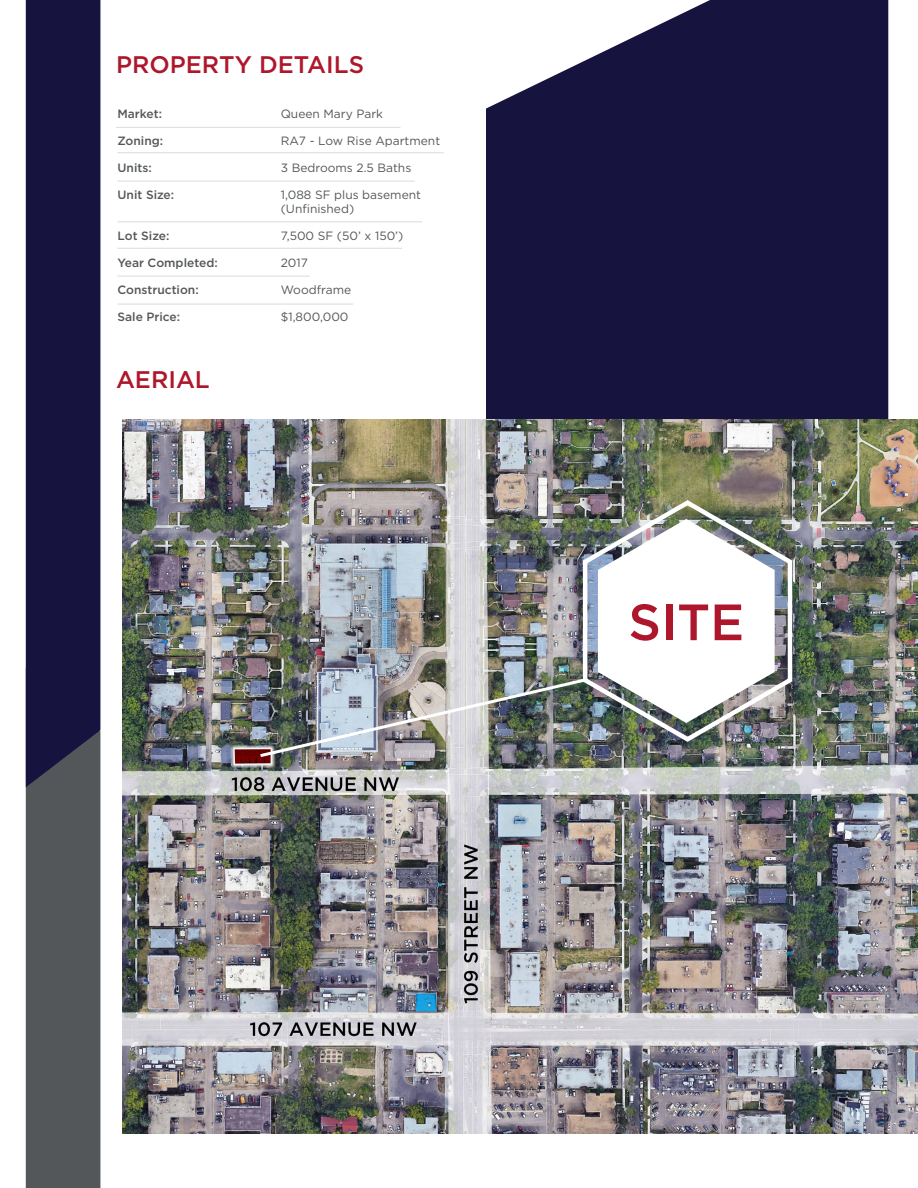
<style>
.page{position:relative;width:918px;height:1188px;background:#fff}
.page>*{position:absolute;margin:0;border:0;box-sizing:border-box;transform-origin:0 0}
.t1{font:500 51px "Gotham";color:#ae172b}
.t2{font:500 24px "Gotham";color:#ae172b}
.t3{font:12px/14.4px "Gotham";color:#54575a}
.Body_Text{font:500 12px "Gotham";color:#54575a}
</style>
<div class="page">
<svg style="left:486px;top:0;width:402px;height:419px;background:#28244d"></svg>
<div style="left:26px;top:0;width:74px;height:667px;background:#17133f"></div>
<svg style="left:26px;top:667px;width:74px;height:521px;background:#494b55"></svg>
<hr style="left:118px;top:152px;width:326px;height:1px;background:#dcdbdc">
<hr style="left:116px;top:127px;width:284px;height:1px;background:#dcdbdc">
<hr style="left:118px;top:181px;width:297px;height:1px;background:#dcdbdc">
<hr style="left:118px;top:222px;width:304px;height:1px;background:#dcdbdc">
<hr style="left:118px;top:248px;width:284px;height:1px;background:#dcdbdc">
<hr style="left:118px;top:276px;width:192px;height:1px;background:#dcdbdc">
<hr style="left:118px;top:304px;width:235px;height:1px;background:#dcdbdc">
<img style="left:122px;top:419px;width:796px;height:715px">
<img style="left:257px;top:676px;width:333px;height:83px">
<img style="left:581px;top:498px;width:215px;height:246px">
<svg style="left:597px;top:518px;width:180px;height:206px"></svg>
<p class="t2" style="left:116px;top:49px;width:250px">PROPERTY DETAILS</p>
<p class="Body_Text" style="left:118px;top:106px;width:46px">Market:</p>
<p class="t3" style="left:281px;top:107px;width:104px">Queen Mary Park</p>
<p class="Body_Text" style="left:118px;top:133px;width:47px">Zoning:</p>
<p class="t3" style="left:281px;top:133px;width:161px">RA7 - Low Rise Apartment</p>
<p class="Body_Text" style="left:118px;top:160px;width:36px">Units:</p>
<p class="t3" style="left:281px;top:160px;width:132px">3 Bedrooms 2.5 Baths</p>
<p class="Body_Text" style="left:118px;top:187px;width:58px">Unit Size:</p>
<p class="t3" style="left:281px;top:187px;width:142px">1,088 SF plus basement (Unfinished)</p>
<p class="Body_Text" style="left:118px;top:228px;width:53px">Lot Size:</p>
<p class="t3" style="left:281px;top:228px;width:124px">7,500 SF (50’ x 150’)</p>
<p class="Body_Text" style="left:118px;top:255px;width:102px">Year Completed:</p>
<p class="t3" style="left:281px;top:255px;width:29px">2017</p>
<p class="Body_Text" style="left:118px;top:282px;width:83px">Construction:</p>
<p class="t3" style="left:281px;top:282px;width:72px">Woodframe</p>
<p class="Body_Text" style="left:118px;top:309px;width:64px">Sale Price:</p>
<p class="t3" style="left:281px;top:309px;width:69px">$1,800,000</p>
<p class="t2" style="left:116px;top:363px;width:95px">AERIAL</p>
<p class="t1" style="left:628px;top:589px;width:117px">SITE</p>
</div>
